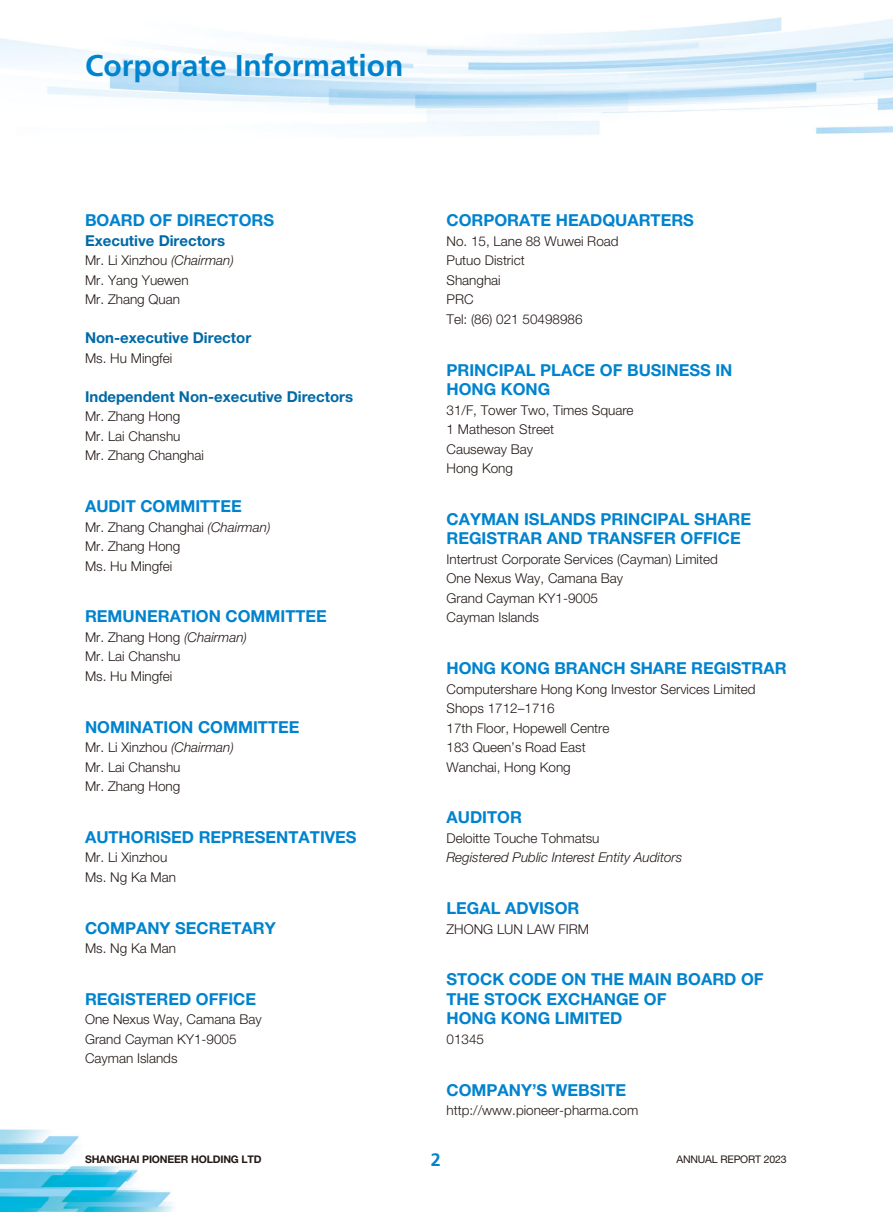
<style>
.page{position:relative;width:893px;height:1212px;background:#fff}
.page>*{position:absolute;margin:0;border:0;box-sizing:border-box;transform-origin:0 0}
.t1{font:700 30px "Frutiger LT Std";color:#0083ce}
.t2{font:700 18px "Frutiger LT Std";color:#0083ce}
.t3{font:700 16.5px/19.5px "Helvetica Neue LT Std";color:#0083ce}
.t4{font:700 15px "Helvetica Neue LT Std";color:#0069a6}
.t5{font:300 13.5px/19.5px "Helvetica Neue LT Std";color:#231916}
.t6{font:italic 300 13.5px "Helvetica Neue LT Std";color:#231916}
.t7{font:700 10.5px "Helvetica Neue LT Std";letter-spacing:-.015em;color:#231916}
.t8{font:10.5px "Helvetica Neue LT Std";letter-spacing:-.015em;color:#231916}
.s1{font-style:italic}
</style>
<div class="page">
<img style="left:0;top:17px;width:893px;height:1195px">
<h1 class="t1" style="left:85px;top:51px;width:320px">Corporate Information</h1>
<p class="t3" style="left:85px;top:213px;width:191px">BOARD OF DIRECTORS</p>
<p class="t4" style="left:85px;top:235px;width:141px">Executive Directors</p>
<p class="t5" style="left:85px;top:252px;width:151px">Mr. Li Xinzhou <span class="s1">(Chairman)<br></span>Mr. Yang Yuewen<br>Mr. Zhang Quan</p>
<p class="t4" style="left:85px;top:333px;width:168px">Non-executive Director</p>
<p class="t5" style="left:85px;top:350px;width:89px">Ms. Hu Mingfei</p>
<p class="t4" style="left:85px;top:391px;width:270px">Independent Non-executive Directors</p>
<p class="t5" style="left:85px;top:408px;width:120px">Mr. Zhang Hong<br>Mr. Lai Chanshu<br>Mr. Zhang Changhai</p>
<p class="t3" style="left:85px;top:498px;width:158px">AUDIT COMMITTEE</p>
<p class="t5" style="left:85px;top:519px;width:187px">Mr. Zhang Changhai <span class="s1">(Chairman)<br></span>Mr. Zhang Hong<br>Ms. Hu Mingfei</p>
<p class="t3" style="left:85px;top:609px;width:243px">REMUNERATION COMMITTEE</p>
<p class="t5" style="left:85px;top:629px;width:164px">Mr. Zhang Hong <span class="s1">(Chairman)<br></span>Mr. Lai Chanshu<br>Ms. Hu Mingfei</p>
<p class="t3" style="left:85px;top:719px;width:216px">NOMINATION COMMITTEE</p>
<p class="t5" style="left:85px;top:739px;width:151px">Mr. Li Xinzhou <span class="s1">(Chairman)<br></span>Mr. Lai Chanshu<br>Mr. Zhang Hong</p>
<p class="t3" style="left:85px;top:829px;width:273px">AUTHORISED REPRESENTATIVES</p>
<p class="t5" style="left:85px;top:849px;width:93px">Mr. Li Xinzhou<br>Ms. Ng Ka Man</p>
<p class="t3" style="left:85px;top:920px;width:192px">COMPANY SECRETARY</p>
<p class="t5" style="left:85px;top:940px;width:93px">Ms. Ng Ka Man</p>
<p class="t3" style="left:85px;top:991px;width:173px">REGISTERED OFFICE</p>
<p class="t5" style="left:85px;top:1011px;width:178px">One Nexus Way, Camana Bay<br>Grand Cayman KY1-9005<br>Cayman Islands</p>
<p class="t3" style="left:446px;top:213px;width:249px">CORPORATE HEADQUARTERS</p>
<p class="t5" style="left:446px;top:233px;width:174px">No. 15, Lane 88 Wuwei Road<br>Putuo District<br>Shanghai<br>PRC<br>Tel: (86) 021 50498986</p>
<p class="t3" style="left:446px;top:362px;width:288px">PRINCIPAL PLACE OF BUSINESS IN<br>HONG KONG</p>
<p class="t5" style="left:446px;top:402px;width:189px">31/F, Tower Two, Times Square<br>1 Matheson Street<br>Causeway Bay<br>Hong Kong</p>
<p class="t3" style="left:446px;top:511px;width:306px">CAYMAN ISLANDS PRINCIPAL SHARE<br>REGISTRAR AND TRANSFER OFFICE</p>
<p class="t5" style="left:446px;top:551px;width:273px">Intertrust Corporate Services (Cayman) Limited<br>One Nexus Way, Camana Bay<br>Grand Cayman KY1-9005<br>Cayman Islands</p>
<p class="t3" style="left:446px;top:660px;width:342px">HONG KONG BRANCH SHARE REGISTRAR</p>
<p class="t5" style="left:446px;top:681px;width:311px">Computershare Hong Kong Investor Services Limited<br>Shops 1712–1716<br>17th Floor, Hopewell Centre<br>183 Queen’s Road East<br>Wanchai, Hong Kong</p>
<p class="t3" style="left:446px;top:810px;width:77px">AUDITOR</p>
<p class="t5" style="left:446px;top:830px;width:155px">Deloitte Touche Tohmatsu</p>
<p class="t6" style="left:446px;top:853px;width:237px">Registered Public Interest Entity Auditors</p>
<p class="t3" style="left:446px;top:900px;width:134px">LEGAL ADVISOR</p>
<p class="t5" style="left:446px;top:921px;width:144px">ZHONG LUN LAW FIRM</p>
<p class="t3" style="left:446px;top:972px;width:319px">STOCK CODE ON THE MAIN BOARD OF<br>THE STOCK EXCHANGE OF<br>HONG KONG LIMITED</p>
<p class="t5" style="left:446px;top:1031px;width:39px">01345</p>
<p class="t3" style="left:446px;top:1082px;width:181px">COMPANY’S WEBSITE</p>
<p class="t5" style="left:446px;top:1102px;width:193px">http://www.pioneer-pharma.com</p>
<p class="t7" style="left:85px;top:1155px;width:178px">SHANGHAI PIONEER HOLDING LTD</p>
<h2 class="t2" style="left:431px;top:1151px;width:12px">2</h2>
<p class="t8" style="left:676px;top:1155px;width:112px">ANNUAL REPORT 2023</p>
</div>
